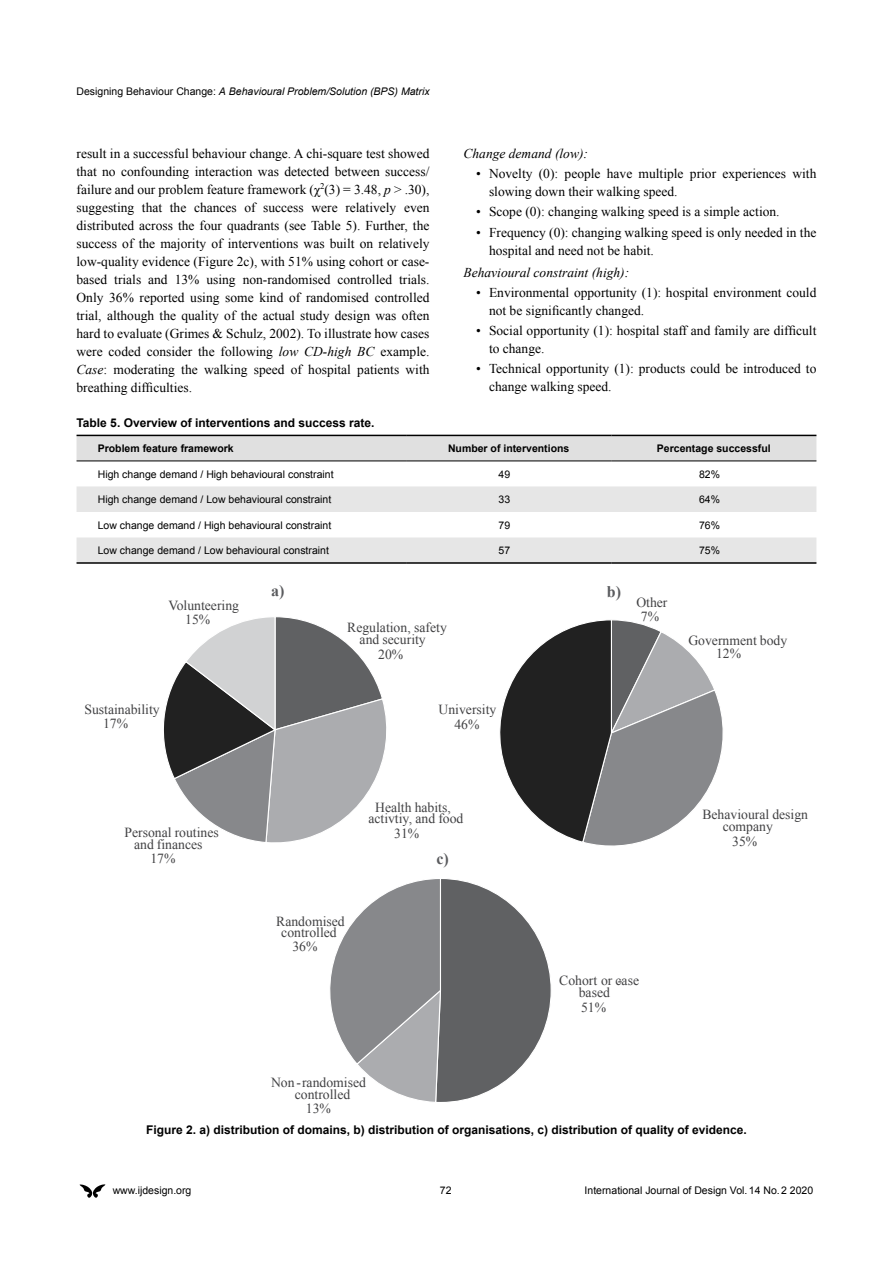
<style>
.page{position:relative;width:893px;height:1263px;background:#fff}
.page>*{position:absolute;margin:0;border:0;box-sizing:border-box;transform-origin:0 0}
.t1{font:700 16.2px "Times New Roman";color:#5a5b5e}
.t2{font:13.8px/13.8px "Times New Roman";color:#414143}
.t3{font:13.5px/18px "Times New Roman";color:#000}
.t4{font:italic 13.5px "Times New Roman";color:#000}
.t5{font:700 12px "Arial";color:#000}
.t6{font:10.5px "Arial";color:#000}
.t7{font:italic 10.5px "Arial";color:#000}
.t8{font:700 10.5px "Arial";color:#000}
.s1{font-style:normal}
.s2{font-style:italic}
</style>
<div class="page">
<svg style="left:77px;top:436px;width:739px;height:126px"></svg>
<hr style="left:77px;top:435px;width:329px;height:1px;background:#000">
<hr style="left:406px;top:435px;width:205px;height:1px;background:#000">
<hr style="left:611px;top:435px;width:205px;height:1px;background:#000">
<hr style="left:77px;top:461px;width:329px;height:1px;background:#000">
<hr style="left:406px;top:461px;width:205px;height:1px;background:#000">
<hr style="left:611px;top:461px;width:205px;height:1px;background:#000">
<hr style="left:77px;top:562px;width:329px;height:2px;background:#000">
<hr style="left:406px;top:562px;width:205px;height:2px;background:#000">
<hr style="left:611px;top:562px;width:205px;height:2px;background:#000">
<svg style="left:330px;top:879px;width:221px;height:223px"></svg>
<svg style="left:163px;top:617px;width:224px;height:226px"></svg>
<svg style="left:499px;top:620px;width:224px;height:226px"></svg>
<svg style="left:79px;top:1184px;width:26px;height:14px"></svg>
<p class="t7" style="left:77px;top:85px;width:355px"><span class="s1">Designing Behaviour Change:</span> A Behavioural Problem/Solution (BPS) Matrix</p>
<p class="t3" style="left:77px;top:144px;width:354px;text-align:justify">result in a successful behaviour change. A chi-square test showed that no confounding interaction was detected between success/ failure and our problem feature framework (χ<sup>2</sup>(3) = 3.48, <span class="s2">p</span> &gt; .30), suggesting that the chances of success were relatively even distributed across the four quadrants (see Table 5). Further, the success of the majority of interventions was built on relatively low-quality evidence (Figure 2c), with 51% using cohort or case&shy;based trials and 13% using non-randomised controlled trials.<br>Only 36% reported using some kind of randomised controlled trial, although the quality of the actual study design was often hard to evaluate (Grimes &amp; Schulz, 2002). To illustrate how cases were coded consider the following <span class="s2">low CD-high BC</span> example.<br><span class="s2">Case</span>: moderating the walking speed of hospital patients with breathing difficulties.</p>
<p class="t4" style="left:463px;top:144px;width:126px">Change demand (low):</p>
<p class="t3" style="left:489px;top:165px;width:329px;text-indent:-13px">• Novelty (0): people have multiple prior experiences with slowing down their walking speed.</p>
<p class="t3" style="left:476px;top:203px;width:305px">• Scope (0): changing walking speed is a simple action.</p>
<p class="t3" style="left:489px;top:223px;width:329px;text-indent:-13px">• Frequency (0): changing walking speed is only needed in the hospital and need not be habit.</p>
<p class="t4" style="left:463px;top:263px;width:167px">Behavioural constraint (high):</p>
<p class="t3" style="left:489px;top:283px;width:329px;text-indent:-13px">• Environmental opportunity (1): hospital environment could not be significantly changed.</p>
<p class="t3" style="left:489px;top:321px;width:329px;text-indent:-13px">• Social opportunity (1): hospital staff and family are difficult to change.</p>
<p class="t3" style="left:489px;top:359px;width:329px;text-indent:-13px">• Technical opportunity (1): products could be introduced to change walking speed.</p>
<p class="t5" style="left:77px;top:414px;width:299px">Table 5. Overview of interventions and success rate.</p>
<p class="t8" style="left:98px;top:441px;width:137px">Problem feature framework</p>
<p class="t8" style="left:448px;top:441px;width:123px">Number of interventions</p>
<p class="t8" style="left:657px;top:441px;width:115px">Percentage successful</p>
<p class="t6" style="left:98px;top:467px;width:237px">High change demand / High behavioural constraint</p>
<p class="t6" style="left:499px;top:467px;width:13px">49</p>
<p class="t6" style="left:699px;top:467px;width:23px">82%</p>
<p class="t6" style="left:98px;top:492px;width:235px">High change demand / Low behavioural constraint</p>
<p class="t6" style="left:499px;top:492px;width:13px">33</p>
<p class="t6" style="left:699px;top:492px;width:23px">64%</p>
<p class="t6" style="left:98px;top:518px;width:235px">Low change demand / High behavioural constraint</p>
<p class="t6" style="left:499px;top:518px;width:13px">79</p>
<p class="t6" style="left:699px;top:518px;width:23px">76%</p>
<p class="t6" style="left:98px;top:543px;width:233px">Low change demand / Low behavioural constraint</p>
<p class="t6" style="left:499px;top:543px;width:13px">57</p>
<p class="t6" style="left:699px;top:543px;width:23px">75%</p>
<p class="t2" style="left:185px;top:598px;width:55px;text-indent:-17px">Volunteering<br>15%</p>
<p class="t2" style="left:103px;top:703px;width:58px;text-indent:-19px">Sustainability<br>17%</p>
<p class="t1" style="left:271px;top:579px;width:15px">a)</p>
<p class="t2" style="left:360px;top:622px;width:89px;line-height:11.4px;text-indent:-12px">Regulation, safety and security</p>
<p class="t2" style="left:378px;top:648px;width:27px">20%</p>
<p class="t2" style="left:439px;top:702px;width:59px;line-height:14.9px;text-align:center">University<br>46%</p>
<p class="t2" style="left:368px;top:801px;width:97px;line-height:11.4px;text-align:center">Health habits, activtiy, and food</p>
<p class="t2" style="left:124px;top:825px;width:96px">Personal routines</p>
<p class="t2" style="left:394px;top:826px;width:27px">31%</p>
<p class="t2" style="left:150px;top:836px;width:54px;line-height:14.2px;text-indent:-16px">and finances<br>17%</p>
<p class="t1" style="left:437px;top:847px;width:14px">c)</p>
<p class="t2" style="left:276px;top:915px;width:70px;line-height:11.2px;text-align:center">Randomised controlled</p>
<p class="t2" style="left:292px;top:940px;width:27px">36%</p>
<p class="t2" style="left:271px;top:1077px;width:96px;line-height:11.2px;text-align:center">Non-randomised controlled</p>
<p class="t2" style="left:306px;top:1101px;width:27px">13%</p>
<p class="t1" style="left:607px;top:580px;width:16px">b)</p>
<p class="t2" style="left:636px;top:596px;width:33px;text-align:center">Other<br>7%</p>
<p class="t2" style="left:716px;top:633px;width:73px;text-indent:-28px">Government body<br>12%</p>
<p class="t2" style="left:559px;top:974px;width:81px">Cohort or case</p>
<p class="t2" style="left:618px;top:974px;width:6px">-</p>
<p class="t2" style="left:579px;top:984px;width:33px;line-height:15.3px">based<br>51%</p>
<p class="t2" style="left:723px;top:809px;width:87px;line-height:11.4px;text-indent:-20px">Behavioural design company</p>
<p class="t2" style="left:732px;top:834px;width:27px">35%</p>
<p class="t5" style="left:146px;top:1121px;width:602px">Figure 2. a) distribution of domains, b) distribution of organisations, c) distribution of quality of evidence.</p>
<p class="t6" style="left:113px;top:1184px;width:80px">www.ijdesign.org</p>
<p class="t6" style="left:440px;top:1184px;width:13px">72</p>
<p class="t6" style="left:585px;top:1184px;width:230px">International Journal of Design Vol. 14 No. 2 2020</p>
</div>
